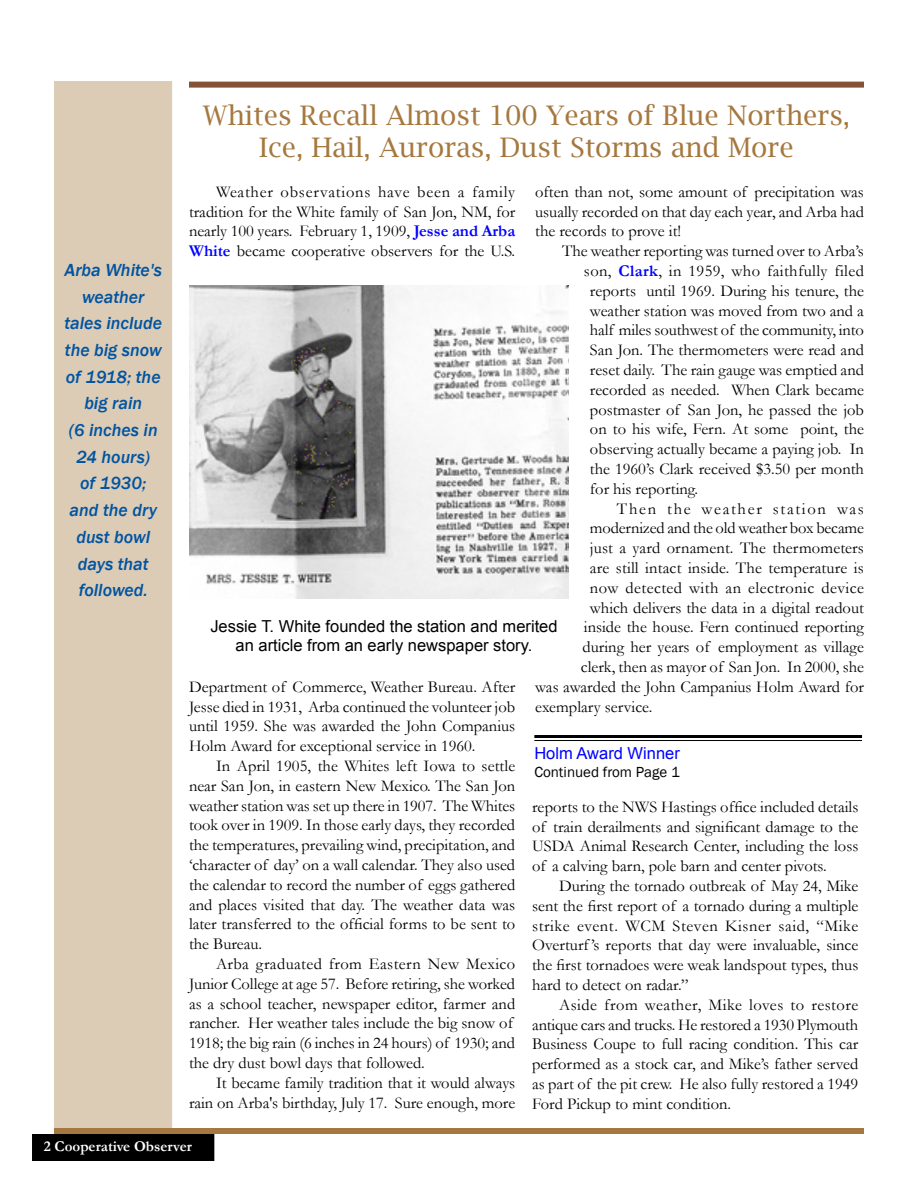
<style>
.page{position:relative;width:918px;height:1188px;background:#fff}
.page>*{position:absolute;margin:0;border:0;box-sizing:border-box;transform-origin:0 0}
.t1{font:27px/32.4px "Lucida Bright";color:#a5783f;text-align:center}
.t2{font:italic 500 18px/26.7px "Franklin Gothic";color:#0054a1;text-align:center}
.t3{font:16.5px/19.8px "Garamond";color:#000;text-align:justify}
.t4{font:16.5px/19.8px "Arial";color:#000;text-align:center}
.t5{font:16.5px "Garamond";letter-spacing:.025em;color:#000}
.t6{font:16.5px "Garamond";letter-spacing:.105em;color:#000}
.t7{font:16.5px "Arial";color:#00f}
.t8{font:700 15px "Garamond";color:#fff}
.t9{font:15px "Franklin Gothic";color:#000}
.s1{font-weight:700;color:#00f}
</style>
<div class="page">
<div style="left:33px;top:1135px;width:181px;height:25px;background:#000"></div>
<div style="left:32px;top:1134px;width:182px;height:27px;border:2px solid #000"></div>
<div style="left:55px;top:82px;width:116px;height:1045px;background:#dccbb5"></div>
<div style="left:54px;top:81px;width:118px;height:1047px;border:2px solid #dccbb5"></div>
<div style="left:54px;top:1128px;width:810px;height:6px;background:#a5783f"></div>
<hr style="left:534px;top:735px;width:328px;height:3px;background:#000">
<hr style="left:534px;top:740px;width:328px;height:1px;background:#000">
<div style="left:189px;top:82px;width:675px;height:6px;background:#835338"></div>
<img style="left:189px;top:285px;width:379px;height:313px">
<p class="t2" style="left:64px;top:257px;width:99px">Arba White's weather tales include the big snow of 1918; the big rain<br>(6 inches in<br>24 hours)<br>of 1930; and the dry dust bowl days that followed.</p>
<h1 class="t1" style="left:203px;top:99px;width:649px">Whites Recall Almost 100 Years of Blue Northers,<br>Ice, Hail, Auroras, Dust Storms and More</h1>
<p class="t3" style="left:189px;top:181px;width:328px;text-indent:27px">Weather observations have been a family tradition for the White family of San Jon, NM, for nearly 100 years. February 1, 1909, <span class="s1">Jesse and Arba White</span> became cooperative observers for the U.S.</p>
<p class="t3" style="left:535px;top:181px;width:330px">often than not, some amount of precipitation was usually recorded on that day each year, and Arba had the records to prove it!</p>
<p class="t3" style="left:562px;top:241px;width:303px">The weather reporting was turned over to Arba’s</p>
<p class="t5" style="left:584px;top:260px;width:282px">son, <span class="s1">Clark</span>, in 1959, who faithfully filed</p>
<p class="t3" style="left:590px;top:280px;width:276px">reports until 1969. During his tenure, the</p>
<p class="t3" style="left:590px;top:300px;width:276px">weather station was moved from two and a</p>
<p class="t3" style="left:590px;top:320px;width:276px">half miles southwest of the community, into</p>
<p class="t3" style="left:590px;top:340px;width:276px">San Jon. The thermometers were read and</p>
<p class="t3" style="left:590px;top:359px;width:276px">reset daily. The rain gauge was emptied and</p>
<p class="t3" style="left:590px;top:379px;width:276px">recorded as needed. When Clark became</p>
<p class="t3" style="left:590px;top:399px;width:276px">postmaster of San Jon, he passed the job</p>
<p class="t3" style="left:590px;top:419px;width:276px">on to his wife, Fern. At some point, the</p>
<p class="t3" style="left:590px;top:439px;width:276px">observing actually became a paying job. In</p>
<p class="t3" style="left:590px;top:458px;width:276px">the 1960’s Clark received $3.50 per month</p>
<p class="t3" style="left:590px;top:478px;width:110px">for his reporting.</p>
<p class="t6" style="left:617px;top:497px;width:248px">Then the weather station was</p>
<p class="t3" style="left:590px;top:518px;width:275px">modernized and the old weather box became</p>
<p class="t3" style="left:590px;top:538px;width:275px">just a yard ornament. The thermometers</p>
<p class="t3" style="left:590px;top:557px;width:275px">are still intact inside. The temperature is</p>
<p class="t5" style="left:590px;top:577px;width:275px">now detected with an electronic device</p>
<p class="t3" style="left:590px;top:597px;width:276px">which delivers the data in a digital readout</p>
<p class="t3" style="left:584px;top:617px;width:282px">inside the house. Fern continued reporting</p>
<p class="t3" style="left:582px;top:637px;width:283px">during her years of employment as village</p>
<p class="t3" style="left:581px;top:656px;width:285px">clerk, then as mayor of San Jon. In 2000, she</p>
<p class="t3" style="left:535px;top:676px;width:330px">was awarded the John Campanius Holm Award for</p>
<p class="t3" style="left:535px;top:696px;width:119px">exemplary service.</p>
<p class="t4" style="left:210px;top:616px;width:349px">Jessie T. White founded the station and merited an article from an early newspaper story.</p>
<p class="t3" style="left:189px;top:676px;width:328px">Department of Commerce, Weather Bureau. After Jesse died in 1931, Arba continued the volunteer job until 1959. She was awarded the John Companius Holm Award for exceptional service in 1960.</p>
<p class="t3" style="left:189px;top:755px;width:328px;text-indent:27px">In April 1905, the Whites left Iowa to settle near San Jon, in eastern New Mexico. The San Jon weather station was set up there in 1907. The Whites took over in 1909. In those early days, they recorded the temperatures, prevailing wind, precipitation, and ‘character of day’ on a wall calendar. They also used the calendar to record the number of eggs gathered and places visited that day. The weather data was later transferred to the official forms to be sent to the Bureau.</p>
<p class="t3" style="left:189px;top:953px;width:328px;text-align:left;text-indent:27px">Arba graduated from Eastern New Mexico Junior College at age 57. Before retiring, she worked as a school teacher, newspaper editor, farmer and rancher. Her weather tales include the big snow of 1918; the big rain (6 inches in 24 hours) of 1930; and the dry dust bowl days that followed.</p>
<p class="t3" style="left:189px;top:1072px;width:328px;text-align:right">It became family tradition that it would always rain on Arba's birthday, July 17. Sure enough, more</p>
<p class="t7" style="left:534px;top:742px;width:147px">Holm Award Winner</p>
<p class="t9" style="left:534px;top:763px;width:147px">Continued from Page 1</p>
<p class="t3" style="left:532px;top:796px;width:328px">reports to the NWS Hastings office included details of train derailments and significant damage to the USDA Animal Research Center, including the loss of a calving barn, pole barn and center pivots.</p>
<p class="t3" style="left:532px;top:875px;width:328px;text-indent:27px">During the tornado outbreak of May 24, Mike sent the first report of a tornado during a multiple strike event. WCM Steven Kisner said, “Mike Overturf ’s reports that day were invaluable, since the first tornadoes were weak landspout types, thus hard to detect on radar.”</p>
<p class="t3" style="left:532px;top:994px;width:328px;text-indent:27px">Aside from weather, Mike loves to restore antique cars and trucks. He restored a 1930 Plymouth Business Coupe to full racing condition. This car performed as a stock car, and Mike’s father served as part of the pit crew. He also fully restored a 1949<br>Ford Pickup to mint condition.</p>
<p class="t8" style="left:55px;top:1136px;width:139px">Cooperative Observer</p>
</div>
